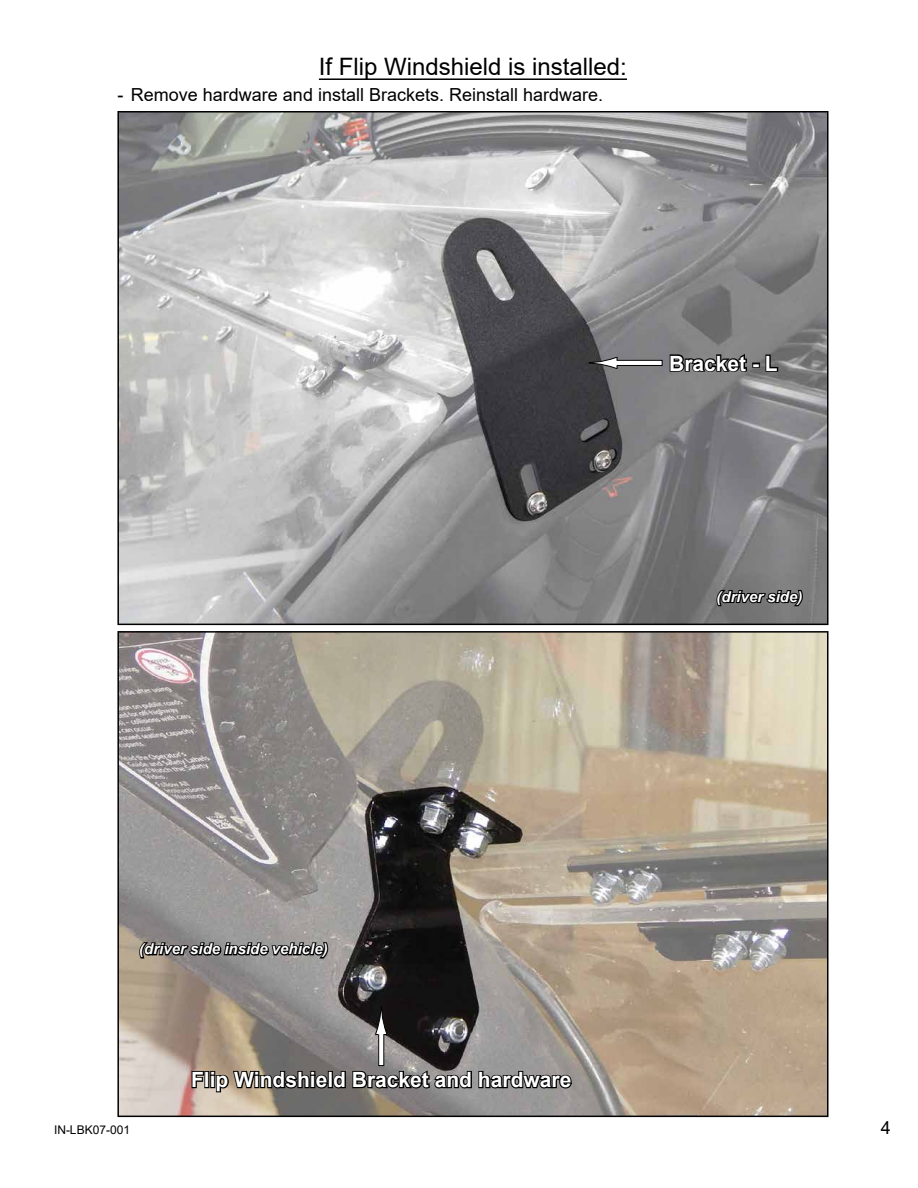
<style>
.page{position:relative;width:918px;height:1188px;background:#fff}
.page>*{position:absolute;margin:0;border:0;box-sizing:border-box;transform-origin:0 0}
.t1{font:24px "Arial";color:#000}
.t2{font:700 21px "Arial";color:#fff}
.t3{font:18px "Arial";color:#000}
.t4{font:italic 700 15px "Arial";color:#fff}
.t5{font:12px "Arial";color:#000}
</style>
<div class="page">
<img style="left:120px;top:114px;width:706px;height:508px">
<div style="left:117px;top:111px;width:712px;height:514px;border:2px solid #000"></div>
<img style="left:120px;top:634px;width:706px;height:480px">
<div style="left:117px;top:631px;width:712px;height:486px;border:2px solid #000"></div>
<svg style="left:715px;top:589px;width:89px;height:18px;background:#383838"></svg>
<svg style="left:138px;top:941px;width:192px;height:19px;background:#4c4a49"></svg>
<svg style="left:669px;top:340px;width:79px;height:34px;background:#575757"></svg>
<div style="left:752px;top:363px;width:8px;height:5px;border:2px solid #000"></div>
<svg style="left:764px;top:353px;width:15px;height:20px"></svg>
<div style="left:617px;top:360px;width:45px;height:5px;background:#fff"></div>
<div style="left:616px;top:360px;width:47px;height:6px;border:1px solid #000"></div>
<svg style="left:589px;top:356px;width:29px;height:14px"></svg>
<svg style="left:190px;top:1056px;width:383px;height:37px;background:#64605c"></svg>
<div style="left:379px;top:1034px;width:5px;height:32px;background:#fff"></div>
<div style="left:378px;top:1034px;width:6px;height:32px;border:1px solid #000"></div>
<svg style="left:375px;top:1007px;width:13px;height:28px"></svg>
<hr style="left:319px;top:78px;width:308px;height:2px;background:#000">
<h1 class="t1" style="left:319px;top:50px;width:310px">If Flip Windshield is installed:</h1>
<p class="t3" style="left:117px;top:82px;width:487px">- Remove hardware and install Brackets. Reinstall hardware.</p>
<p class="t2" style="left:669px;top:348px;width:110px">Bracket - L</p>
<p class="t4" style="left:717px;top:587px;width:87px">(driver side)</p>
<p class="t4" style="left:139px;top:939px;width:190px">(driver side inside vehicle)</p>
<p class="t2" style="left:191px;top:1065px;width:382px">Flip Windshield Bracket and hardware</p>
<p class="t5" style="left:54px;top:1122px;width:78px">IN-LBK07-001</p>
<p class="t3" style="left:881px;top:1115px;width:12px">4</p>
</div>
